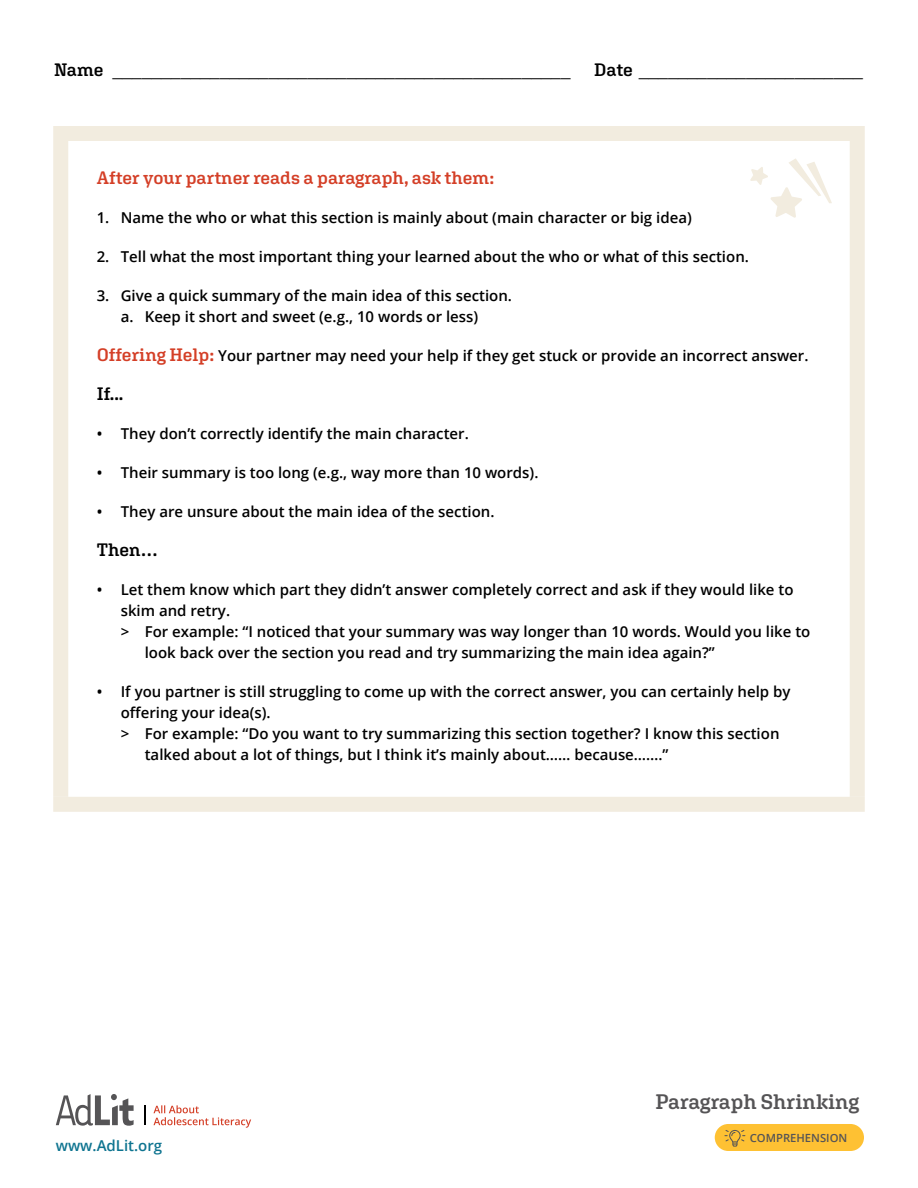
<style>
.page{position:relative;width:918px;height:1188px;background:#fff}
.page>*{position:absolute;margin:0;border:0;box-sizing:border-box;transform-origin:0 0}
.t1{font:300 24px "Open Sans";color:#000}
.t2{font:600 21px "Aglet Slab";color:#555456}
.t3{font:600 18px "Aglet Slab";letter-spacing:-.005em;color:#d43f27}
.t4{font:600 18px "Aglet Slab";color:#000}
.t5{font:600 15px/21px "Open Sans";color:#000}
.t6{font:600 15px "Open Sans";color:#0e7490}
.t7{font:600 11.25px "Open Sans";color:#555456}
.s1{font-family:"Aglet Slab";font-weight:600;font-size:18px}
.s2{font-family:"Aglet Slab";font-size:18px;color:#d43f27}
</style>
<div class="page">
<svg style="left:153px;top:1105px;width:98px;height:23px"></svg>
<hr style="left:144px;top:1105px;width:2px;height:20px;background:#000">
<svg style="left:56px;top:1094px;width:78px;height:32px"></svg>
<div style="left:715px;top:1124px;width:149px;height:27px;background:#fec133;border-radius:14px"></div>
<svg style="left:724px;top:1130px;width:21px;height:17px"></svg>
<div style="left:53px;top:126px;width:812px;height:15px;background:#f2ecdf"></div>
<div style="left:53px;top:141px;width:15px;height:656px;background:#f2ecdf"></div>
<div style="left:850px;top:141px;width:15px;height:656px;background:#f2ecdf"></div>
<div style="left:53px;top:797px;width:812px;height:15px;background:#f2ecdf"></div>
<svg style="left:750px;top:158px;width:82px;height:60px"></svg>
<h1 class="t1" style="left:54px;top:51px;width:811px"><span class="s1">Name</span> _______________________________________________ <span class="s1">Date</span> _______________________</h1>
<p class="t3" style="left:97px;top:167px;width:399px">After your partner reads a paragraph, ask them:</p>
<p class="t5" style="left:97px;top:207px;width:597px">1. Name the who or what this section is mainly about (main character or big idea)</p>
<p class="t5" style="left:97px;top:246px;width:654px">2. Tell what the most important thing your learned about the who or what of this section.</p>
<p class="t5" style="left:121px;top:285px;width:393px;text-indent:-24px">3. Give a quick summary of the main idea of this section. a. Keep it short and sweet (e.g., 10 words or less)</p>
<p class="t5" style="left:97px;top:345px;width:713px"><span class="s2">Offering Help:</span> Your partner may need your help if they get stuck or provide an incorrect answer.</p>
<p class="t4" style="left:97px;top:383px;width:28px">If...</p>
<p class="t5" style="left:97px;top:423px;width:374px">• They don’t correctly identify the main character.</p>
<p class="t5" style="left:97px;top:462px;width:443px">• Their summary is too long (e.g., way more than 10 words).</p>
<p class="t5" style="left:97px;top:501px;width:399px">• They are unsure about the main idea of the section.</p>
<p class="t4" style="left:97px;top:539px;width:63px">Then…</p>
<p class="t5" style="left:97px;top:579px;width:698px">• Let them know which part they didn’t answer completely correct and ask if they would like to</p>
<p class="t5" style="left:121px;top:600px;width:111px">skim and retry.</p>
<p class="t5" style="left:121px;top:621px;width:691px">&gt; For example: “I noticed that your summary was way longer than 10 words. Would you like to</p>
<p class="t5" style="left:145px;top:642px;width:572px">look back over the section you read and try summarizing the main idea again?”</p>
<p class="t5" style="left:97px;top:681px;width:695px">• If you partner is still struggling to come up with the correct answer, you can certainly help by</p>
<p class="t5" style="left:121px;top:702px;width:152px">offering your idea(s).</p>
<p class="t5" style="left:121px;top:723px;width:660px">&gt; For example: “Do you want to try summarizing this section together? I know this section</p>
<p class="t5" style="left:145px;top:744px;width:525px">talked about a lot of things, but I think it’s mainly about…… because…….”</p>
<p class="t6" style="left:56px;top:1135px;width:108px">www.AdLit.org</p>
<h2 class="t2" style="left:655px;top:1089px;width:205px">Paragraph Shrinking</h2>
<p class="t7" style="left:750px;top:1130px;width:99px">COMPREHENSION</p>
</div>
